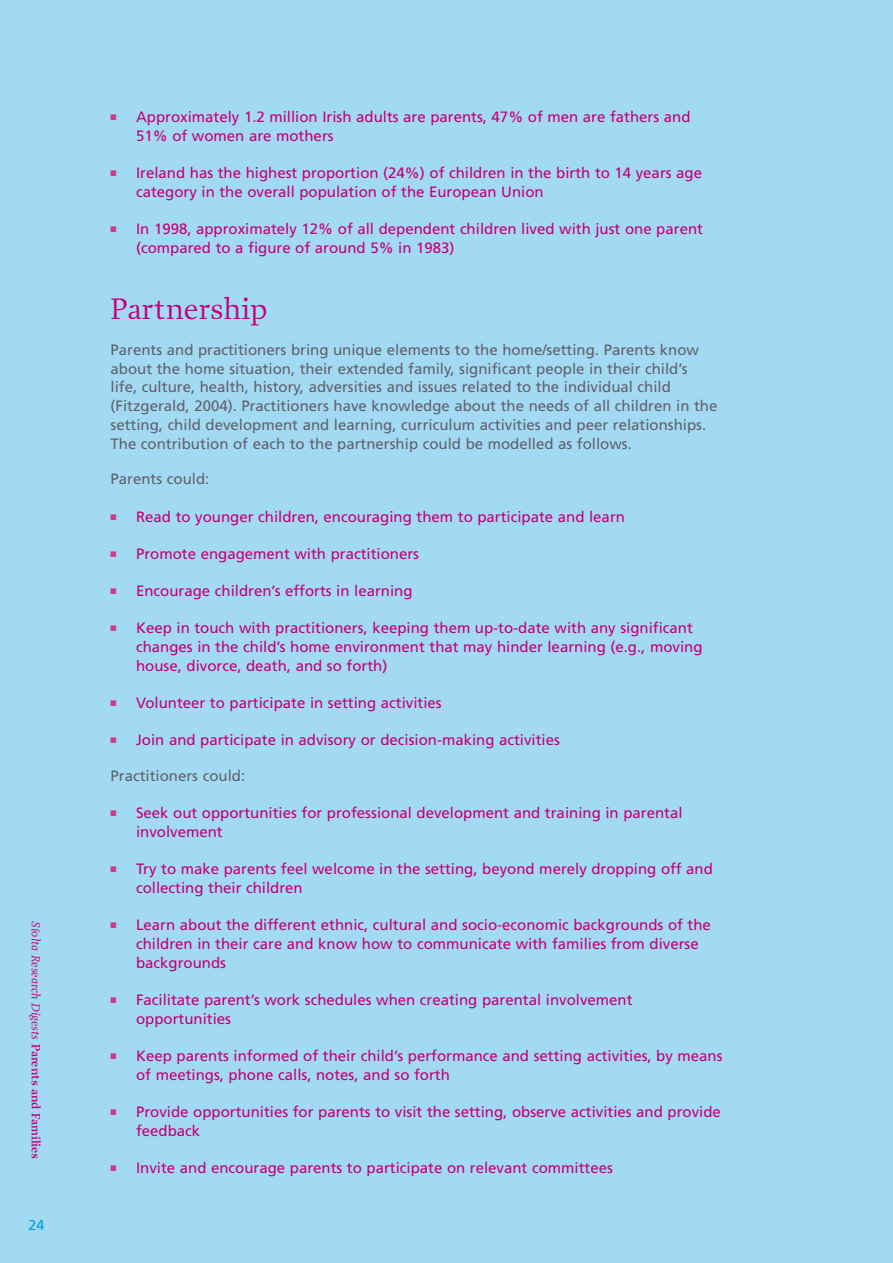
<style>
.page{position:relative;width:893px;height:1263px;background:#a2daf4}
.page>*{position:absolute;margin:0;border:0;box-sizing:border-box;transform-origin:0 0}
.t1{font:30px "Prensa";color:#c40072}
.t2{font:15px/18.8px "Frutiger";color:#c40072}
.t3{font:15px/18.8px "Frutiger";color:#62606a}
.t4{font:14.25px "Frutiger";color:#009ee0}
.t5{font:italic 12px "Prensa";color:#c40072}
.s1{font-weight:600;font-style:normal}
</style>
<div class="page">
<hr style="left:892px;top:616px;width:1px;height:66px;background:#df96b9">
<p class="t5" style="left:43px;top:921px;width:240px;rotate:90deg">Síolta Research Digests <span class="s1">Parents and Families</span></p>
<p class="t4" style="left:29px;top:1217px;width:17px">24</p>
<p class="t2" style="left:136px;top:107px;width:556px;text-indent:-26px"><sup>■</sup> Approximately 1 .2 million Irish adults are parents, 47% of men are fathers and<br>51 % of women are mothers</p>
<p class="t2" style="left:136px;top:164px;width:567px;text-indent:-26px"><sup>■</sup> Ireland has the highest proportion (24%) of children in the birth to 14 years age category in the overall population of the European Union</p>
<p class="t2" style="left:136px;top:220px;width:568px;text-indent:-26px"><sup>■</sup> In 1 998, approximately 1 2% of all dependent children lived with just one parent (compared to a figure of around 5% in 1 983)</p>
<h1 class="t1" style="left:111px;top:291px;width:159px">Partnership</h1>
<p class="t3" style="left:111px;top:340px;width:608px">Parents and practitioners bring unique elements to the home/setting. Parents know about the home situation, their extended family, significant people in their child’s life, culture, health, history, adversities and issues related to the individual child (Fitzgerald, 2004). Practitioners have knowledge about the needs of all children in the setting, child development and learning, curriculum activities and peer relationships.<br>The contribution of each to the partnership could be modelled as follows.</p>
<p class="t3" style="left:111px;top:470px;width:100px">Parents could:</p>
<p class="t2" style="left:111px;top:507px;width:516px"><sup>■</sup> Read to younger children, encouraging them to participate and learn</p>
<p class="t2" style="left:111px;top:544px;width:310px"><sup>■</sup> Promote engagement with practitioners</p>
<p class="t2" style="left:111px;top:581px;width:303px"><sup>■</sup> Encourage children’s efforts in learning</p>
<p class="t2" style="left:136px;top:619px;width:568px;text-indent:-26px"><sup>■</sup> Keep in touch with practitioners, keeping them up-to-date with any significant changes in the child’s home environment that may hinder learning (e.g., moving house, divorce, death, and so forth)</p>
<p class="t2" style="left:111px;top:693px;width:333px"><sup>■</sup> Volunteer to participate in setting activities</p>
<p class="t2" style="left:111px;top:731px;width:451px"><sup>■</sup> Join and participate in advisory or decision-making activities</p>
<p class="t3" style="left:111px;top:766px;width:136px">Practitioners could:</p>
<p class="t2" style="left:136px;top:804px;width:548px;text-indent:-26px"><sup>■</sup> Seek out opportunities for professional development and training in parental involvement</p>
<p class="t2" style="left:136px;top:860px;width:578px;text-indent:-26px"><sup>■</sup> Try to make parents feel welcome in the setting, beyond merely dropping off and collecting their children</p>
<p class="t2" style="left:136px;top:916px;width:576px;text-indent:-26px"><sup>■</sup> Learn about the different ethnic, cultural and socio-economic backgrounds of the children in their care and know how to communicate with families from diverse backgrounds</p>
<p class="t2" style="left:136px;top:990px;width:498px;text-indent:-26px"><sup>■</sup> Facilitate parent’s work schedules when creating parental involvement opportunities</p>
<p class="t2" style="left:136px;top:1046px;width:588px;text-indent:-26px"><sup>■</sup> Keep parents informed of their child’s performance and setting activities, by means of meetings, phone calls, notes, and so forth</p>
<p class="t2" style="left:136px;top:1102px;width:586px;text-indent:-26px"><sup>■</sup> Provide opportunities for parents to visit the setting, observe activities and provide feedback</p>
<p class="t2" style="left:111px;top:1158px;width:504px"><sup>■</sup> Invite and encourage parents to participate on relevant committees</p>
</div>
